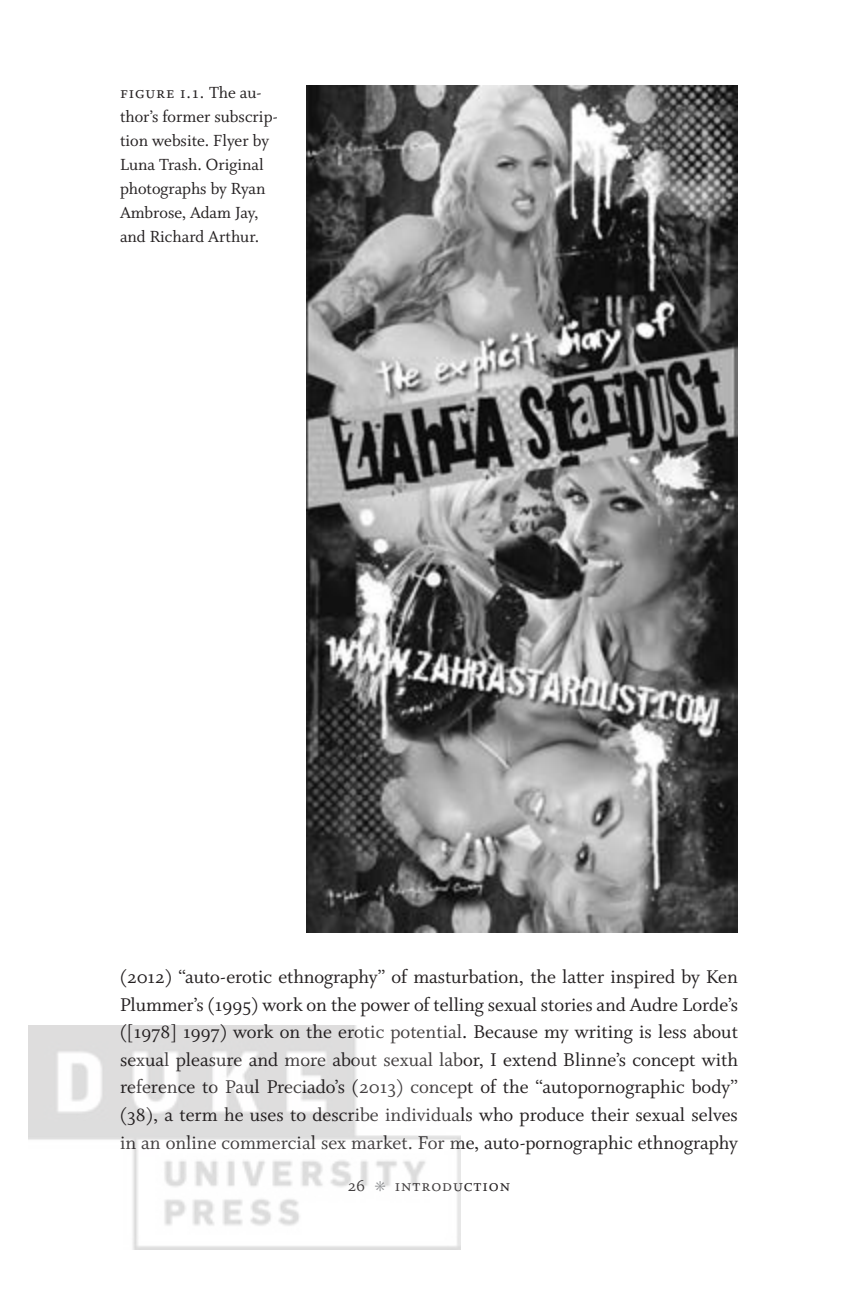
<style>
.page{position:relative;width:864px;height:1296px;background:#fff}
.page>*{position:absolute;margin:0;border:0;box-sizing:border-box;transform-origin:0 0}
.t1{font:20.6px/27.6px "Whitman Roman Os F";color:#231f20;text-align:justify}
.t2{font:18px/24px "Whitman Roman Os F";color:#231f20}
.t3{font:18px "Whitman Small Caps Os F";letter-spacing:.05em;color:#231f20}
.s1{font-family:"Whitman Roman Os F"}
.s2{font-family:"Minion Pro";color:#808285}
</style>
<div class="page">
<img style="left:306px;top:85px;width:432px;height:847px">
<img style="left:29px;top:1026px;width:432px;height:223px">
<p class="t3" style="left:120px;top:83px;width:143px">figure i.1. <span class="s1">The au-</span></p>
<p class="t2" style="left:120px;top:105px;width:159px">thor’s former subscrip&shy;tion website. Flyer by<br>Luna Trash. Original photographs by Ryan<br>Ambrose, Adam Jay, and Richard Arthur.</p>
<p class="t1" style="left:120px;top:963px;width:620px">(2012) “auto-erotic ethnography” of masturbation, the latter inspired by Ken Plummer’s (1995) work on the power of telling sexual stories and Audre Lorde’s ([1978] 1997) work on the erotic potential. Because my writing is less about sexual pleasure and more about sexual labor, I extend Blinne’s concept with reference to Paul Preciado’s (2013) concept of the “autopornographic body” (38), a term he uses to describe individuals who produce their sexual selves in an online commercial sex market. For me, auto-pornographic ethnography</p>
<p class="t3" style="left:348px;top:1175px;width:164px"><span class="s1">26</span> <span class="s2">✳</span> introduction</p>
</div>
